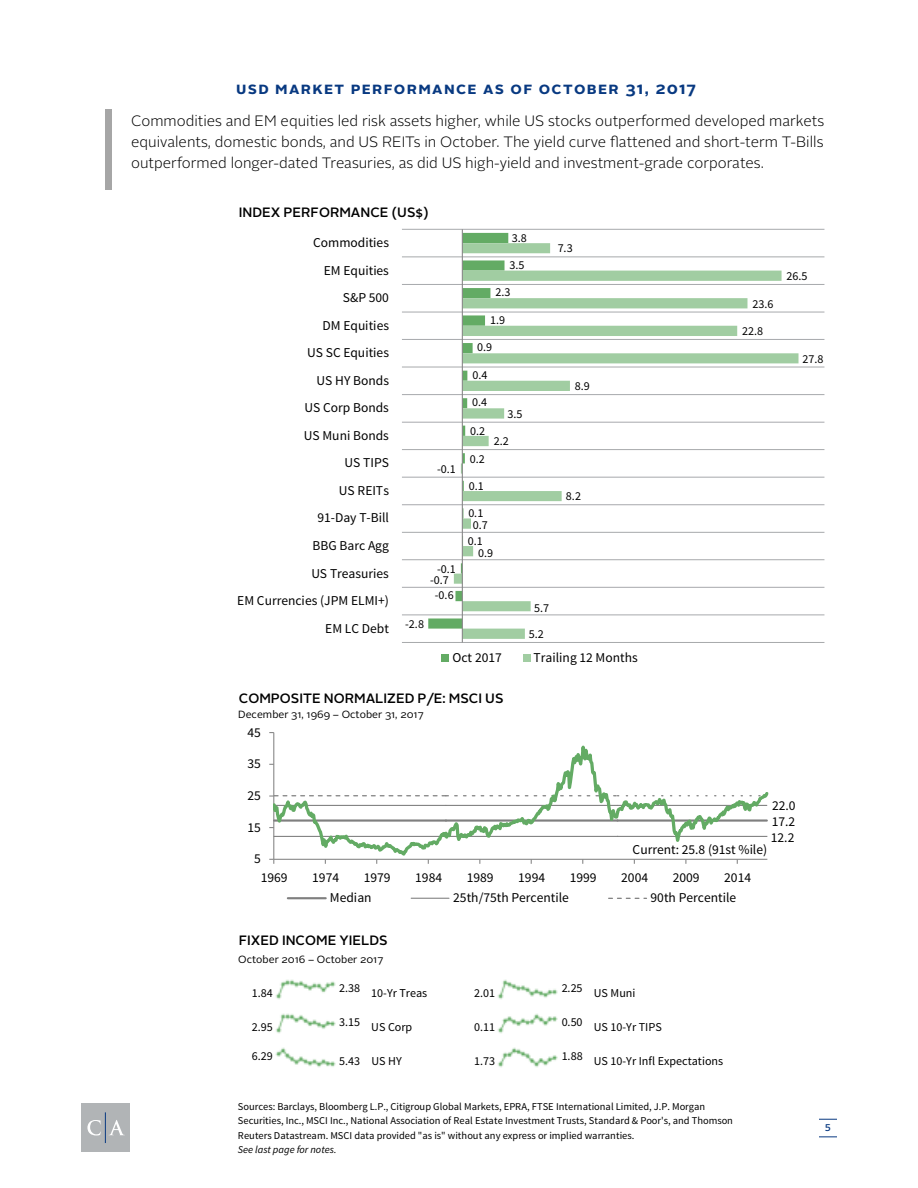
<style>
.page{position:relative;width:918px;height:1188px;background:#fff}
.page>*{position:absolute;margin:0;border:0;box-sizing:border-box;transform-origin:0 0}
.t1{font:700 16.5px "Alright Sans";letter-spacing:.08em;color:#083981}
.t2{font:300 15px/21px "Alright Sans";color:#000;text-align:justify}
.t3{font:13.5px/27.6px "Source Sans Pro";color:#000;text-align:right}
.t4{font:500 13.5px "Alright Sans";color:#000}
.t5{font:12.15px/26.4px "Source Sans Pro";letter-spacing:-.005em;color:#000}
.t6{font:10.5px/14.5px "Source Sans Pro";color:#000}
.t7{font:10.5px "Alright Sans";color:#000}
.t8{font:italic 10.5px "Source Sans Pro";color:#000}
.t9{font:500 9.75px "Alright Sans";color:#083981}
</style>
<div class="page">
<div style="left:106px;top:109px;width:6px;height:81px;background:#a6a6a6"></div>
<hr style="left:402px;top:229px;width:422px;height:1px;background:#a7a9ac">
<hr style="left:402px;top:257px;width:422px;height:1px;background:#a7a9ac">
<hr style="left:402px;top:284px;width:422px;height:1px;background:#a7a9ac">
<hr style="left:402px;top:312px;width:422px;height:1px;background:#a7a9ac">
<hr style="left:402px;top:339px;width:422px;height:1px;background:#a7a9ac">
<hr style="left:402px;top:367px;width:422px;height:1px;background:#a7a9ac">
<hr style="left:402px;top:394px;width:422px;height:1px;background:#a7a9ac">
<hr style="left:402px;top:422px;width:422px;height:1px;background:#a7a9ac">
<hr style="left:402px;top:449px;width:422px;height:1px;background:#a7a9ac">
<hr style="left:402px;top:477px;width:422px;height:1px;background:#a7a9ac">
<hr style="left:402px;top:504px;width:422px;height:1px;background:#a7a9ac">
<hr style="left:402px;top:532px;width:422px;height:1px;background:#a7a9ac">
<hr style="left:402px;top:559px;width:422px;height:1px;background:#a7a9ac">
<hr style="left:402px;top:587px;width:422px;height:1px;background:#a7a9ac">
<hr style="left:402px;top:615px;width:422px;height:1px;background:#a7a9ac">
<hr style="left:402px;top:642px;width:422px;height:1px;background:#a7a9ac">
<svg style="left:428px;top:233px;width:80px;height:396px"></svg>
<svg style="left:454px;top:243px;width:345px;height:396px"></svg>
<hr style="left:462px;top:229px;width:1px;height:413px;background:#868686">
<div style="left:442px;top:654px;width:7px;height:8px;background:#63ab64"></div>
<div style="left:523px;top:654px;width:7px;height:8px;background:#a1cda2"></div>
<img style="left:275px;top:979px;width:61px;height:21px">
<img style="left:497px;top:979px;width:61px;height:21px">
<img style="left:275px;top:1013px;width:61px;height:21px">
<img style="left:497px;top:1013px;width:61px;height:21px">
<img style="left:275px;top:1047px;width:61px;height:21px">
<img style="left:497px;top:1047px;width:61px;height:21px">
<svg style="left:269px;top:732px;width:499px;height:132px"></svg>
<hr style="left:288px;top:897px;width:38px;height:2px;background:#7f7f7f">
<hr style="left:411px;top:898px;width:38px;height:1px;background:#7f7f7f">
<svg style="left:609px;top:898px;width:38px;height:1px"></svg>
<div style="left:81px;top:1103px;width:49px;height:49px;background:#b1b4b6"></div>
<svg style="left:87px;top:1120px;width:14px;height:16px"></svg>
<svg style="left:109px;top:1120px;width:15px;height:15px"></svg>
<hr style="left:105px;top:1112px;width:1px;height:31px;background:#083981">
<svg style="left:819px;top:1119px;width:18px;height:1px"></svg>
<svg style="left:819px;top:1137px;width:18px;height:1px"></svg>
<p class="t1" style="left:236px;top:76px;width:461px">USD market Performance as of October 31, 2017</p>
<p class="t2" style="left:131px;top:110px;width:695px">Commodities and EM equities led risk assets higher, while US stocks outperformed developed markets equivalents, domestic bonds, and US REITs in October. The yield curve flattened and short-term T-Bills outperformed longer-dated Treasuries, as did US high-yield and investment-grade corporates.</p>
<p class="t4" style="left:239px;top:203px;width:191px">INDEX PERFORMANCE (US$)</p>
<p class="t5" style="left:510px;top:225px;width:19px">3.8<br>3.5</p>
<p class="t5" style="left:495px;top:279px;width:17px">2.3</p>
<p class="t5" style="left:490px;top:307px;width:17px">1.9</p>
<p class="t5" style="left:477px;top:334px;width:17px">0.9</p>
<p class="t5" style="left:472px;top:362px;width:17px">0.4</p>
<p class="t5" style="left:472px;top:389px;width:17px">0.4</p>
<p class="t5" style="left:470px;top:418px;width:17px">0.2</p>
<p class="t5" style="left:470px;top:446px;width:17px">0.2</p>
<p class="t5" style="left:468px;top:473px;width:17px">0.1<br>0.1</p>
<p class="t5" style="left:468px;top:528px;width:17px">0.1</p>
<p class="t5" style="left:435px;top:556px;width:22px">-0.1 -0.6</p>
<p class="t5" style="left:405px;top:611px;width:20px">-2.8</p>
<p class="t3" style="left:237px;top:229px;width:153px">Commodities<br>EM Equities<br>S&amp;P 500<br>DM Equities<br>US SC Equities<br>US HY Bonds<br>US Corp Bonds<br>US Muni Bonds<br>US TIPS<br>US REITs<br>91-Day T-Bill<br>BBG Barc Agg<br>US Treasuries<br>EM Currencies (JPM ELMI+)<br>EM LC Debt</p>
<p class="t5" style="left:558px;top:235px;width:17px">7.3</p>
<p class="t5" style="left:787px;top:263px;width:22px">26.5</p>
<p class="t5" style="left:752px;top:291px;width:22px">23.6</p>
<p class="t5" style="left:742px;top:318px;width:22px">22.8</p>
<p class="t5" style="left:802px;top:346px;width:22px">27.8</p>
<p class="t5" style="left:575px;top:373px;width:17px">8.9</p>
<p class="t5" style="left:508px;top:401px;width:17px">3.5</p>
<p class="t5" style="left:494px;top:428px;width:17px">2.2</p>
<p class="t5" style="left:437px;top:456px;width:20px">-0.1</p>
<p class="t5" style="left:566px;top:483px;width:17px">8.2</p>
<p class="t5" style="left:473px;top:512px;width:17px">0.7</p>
<p class="t5" style="left:478px;top:540px;width:17px">0.9</p>
<p class="t5" style="left:430px;top:567px;width:20px">-0.7</p>
<p class="t5" style="left:529px;top:595px;width:22px;text-align:center">5.7<br>5.2</p>
<p class="t3" style="left:453px;top:644px;width:51px">Oct 2017</p>
<p class="t3" style="left:534px;top:644px;width:106px">Trailing 12 Months</p>
<p class="t4" style="left:239px;top:689px;width:266px">COMPOSITE NORMALIZED P/E: MSCI US</p>
<p class="t7" style="left:238px;top:707px;width:187px">December 31, 1969 – October 31, 2017</p>
<p class="t3" style="left:247px;top:719px;width:15px">45</p>
<p class="t3" style="left:247px;top:750px;width:15px">35</p>
<p class="t3" style="left:247px;top:782px;width:15px">25</p>
<p class="t3" style="left:247px;top:814px;width:15px">15</p>
<p class="t3" style="left:254px;top:845px;width:8px">5</p>
<p class="t3" style="left:772px;top:792px;width:25px">22.0</p>
<p class="t3" style="left:771px;top:824px;width:25px">12.2</p>
<p class="t3" style="left:772px;top:808px;width:25px">17.2</p>
<p class="t3" style="left:633px;top:836px;width:136px">Current: 25.8 (91st %ile)</p>
<p class="t3" style="left:261px;top:863px;width:28px">1969</p>
<p class="t3" style="left:312px;top:863px;width:28px">1974</p>
<p class="t3" style="left:364px;top:863px;width:28px">1979</p>
<p class="t3" style="left:415px;top:863px;width:28px">1984</p>
<p class="t3" style="left:467px;top:863px;width:28px">1989</p>
<p class="t3" style="left:518px;top:863px;width:28px">1994</p>
<p class="t3" style="left:570px;top:863px;width:28px">1999</p>
<p class="t3" style="left:621px;top:863px;width:28px">2004</p>
<p class="t3" style="left:673px;top:863px;width:28px">2009</p>
<p class="t3" style="left:724px;top:863px;width:28px">2014</p>
<p class="t3" style="left:330px;top:884px;width:43px">Median</p>
<p class="t3" style="left:453px;top:884px;width:117px">25th/75th Percentile</p>
<p class="t3" style="left:651px;top:884px;width:87px">90th Percentile</p>
<p class="t4" style="left:239px;top:931px;width:150px">FIXED INCOME YIELDS</p>
<p class="t7" style="left:238px;top:952px;width:147px">October 2016 – October 2017</p>
<p class="t5" style="left:252px;top:980px;width:22px">1.84</p>
<p class="t5" style="left:339px;top:980px;width:89px">2.38 10-Yr Treas</p>
<p class="t5" style="left:474px;top:980px;width:22px">2.01</p>
<p class="t5" style="left:562px;top:980px;width:75px">2.25 US Muni</p>
<p class="t5" style="left:252px;top:1014px;width:22px">2.95</p>
<p class="t5" style="left:339px;top:1014px;width:75px">3.15 US Corp</p>
<p class="t5" style="left:474px;top:1014px;width:22px">0.11</p>
<p class="t5" style="left:562px;top:1014px;width:102px">0.50 US 10-Yr TIPS</p>
<p class="t5" style="left:252px;top:1043px;width:22px">6.29</p>
<p class="t5" style="left:339px;top:1048px;width:64px">5.43 US HY</p>
<p class="t5" style="left:474px;top:1048px;width:22px">1.73</p>
<p class="t5" style="left:562px;top:1048px;width:163px">1.88 US 10-Yr Infl Expectations</p>
<p class="t6" style="left:238px;top:1099px;width:497px">Sources: Barclays, Bloomberg L.P., Citigroup Global Markets, EPRA, FTSE International Limited, J.P. Morgan<br>Securities, Inc., MSCI Inc., National Association of Real Estate Investment Trusts, Standard &amp; Poor's, and Thomson<br>Reuters Datastream. MSCI data provided "as is" without any express or implied warranties.</p>
<p class="t8" style="left:238px;top:1143px;width:100px">See last page for notes.</p>
<p class="t9" style="left:825px;top:1121px;width:8px">5</p>
</div>
